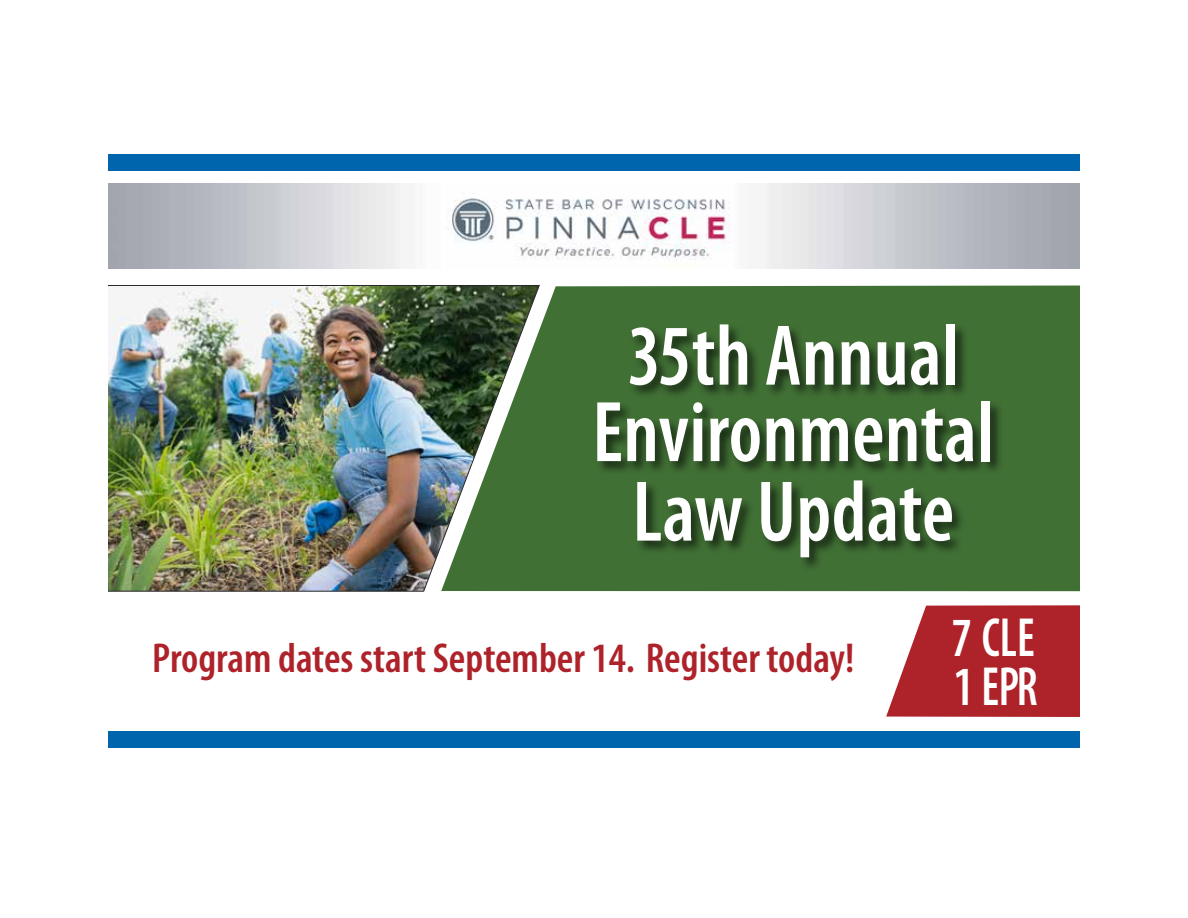
<style>
.page{position:relative;width:1188px;height:918px;background:#fff}
.page>*{position:absolute;margin:0;border:0;box-sizing:border-box;transform-origin:0 0}
.t1{font:600 condensed 87px/78px "Myriad Pro";letter-spacing:.005em;color:#fff;text-align:center;scale:.94 1}
.t2{font:600 condensed 55.5px/49.5px "Myriad Pro";letter-spacing:-.005em;color:#fff;scale:.9 1}
.t3{font:600 condensed 42px "Myriad Pro";color:#ae222a}
</style>
<div class="page">
<img style="left:108px;top:285px;width:333px;height:307px">
<svg style="left:441px;top:285px;width:639px;height:306px;background:#4b7342"></svg>
<div style="left:595px;top:322px;width:409px;height:250px;background:#000;opacity:.6"></div>
<div style="left:92px;top:154px;width:998px;height:16px;background:#0065ac"></div>
<img style="left:108px;top:184px;width:972px;height:84px">
<svg style="left:886px;top:605px;width:194px;height:112px;background:#b63a41"></svg>
<div style="left:93px;top:731px;width:999px;height:17px;background:#0065ac"></div>
<div style="left:0;top:0;width:108px;height:918px;background:#fff"></div>
<div style="left:1080px;top:0;width:108px;height:918px;background:#fff"></div>
<h1 class="t1" style="left:592px;top:315px;width:429px">35th Annual<br>Environmental<br>Law Update</h1>
<p class="t3" style="left:152px;top:632px;width:704px">Program dates start September 14. Register today!</p>
<h2 class="t2" style="left:952px;top:611px;width:97px">7 CLE<br>1 EPR</h2>
</div>
